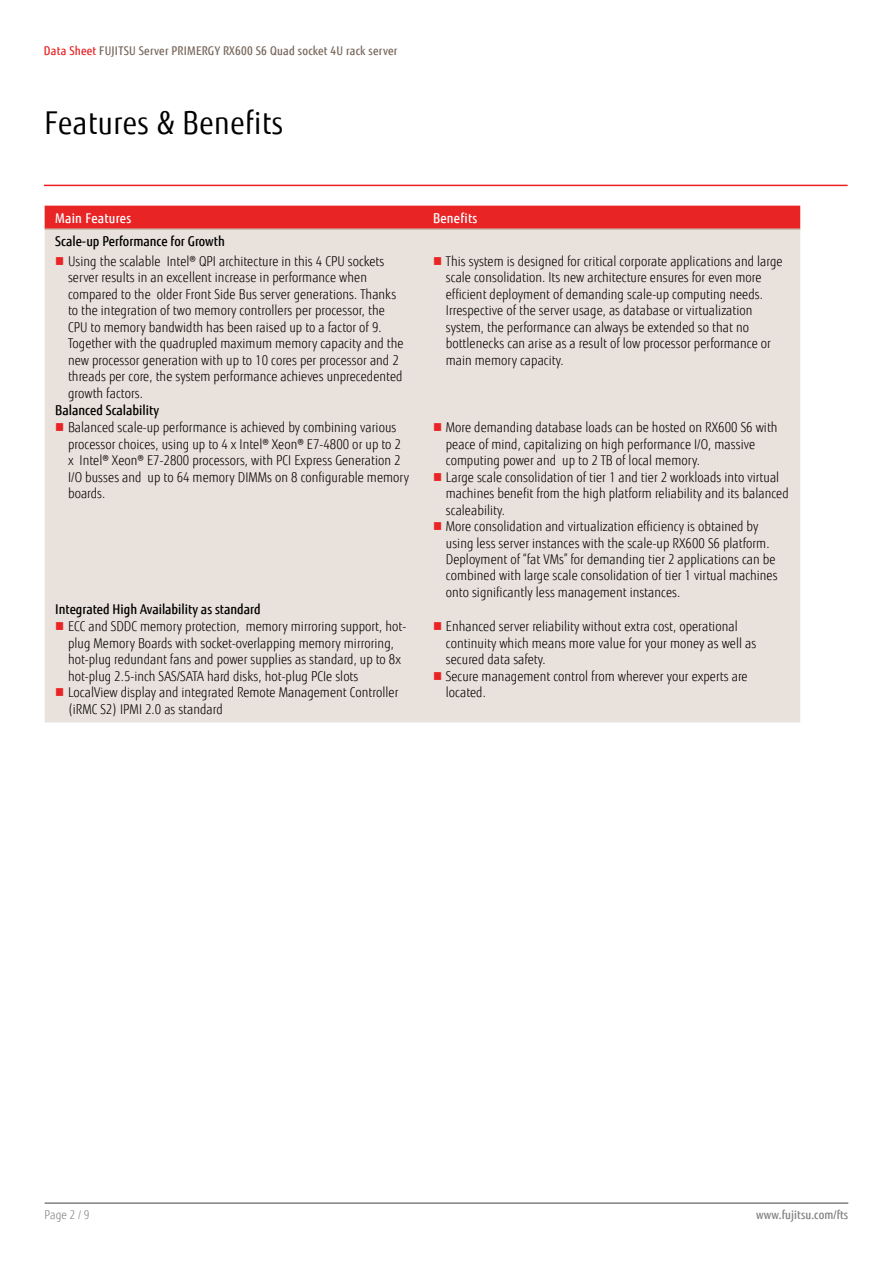
<style>
.page{position:relative;width:893px;height:1263px;background:#fff}
.page>*{position:absolute;margin:0;border:0;box-sizing:border-box;transform-origin:0 0}
.t1{font:31.5px "Fujitsu Sans";letter-spacing:.02em;color:#000;scale:.9 1}
.t2{font:300 13.5px/16.5px "Fujitsu Sans";letter-spacing:.005em;color:#000;scale:.9 1}
.t3{font:500 13.5px "Fujitsu Sans";color:#000;scale:.9 1}
.t4{font:500 13.5px "Fujitsu Sans";letter-spacing:.02em;color:#fff;scale:.9 1}
.t5{font:500 12px "Fujitsu Sans";letter-spacing:.02em;color:#79695e;scale:.9 1}
.t6{font:500 12px "Fujitsu Sans";letter-spacing:.005em;color:#818280;scale:.9 1}
.t7{font:300 12px "Fujitsu Sans";color:#818280;scale:.9 1}
.s1{color:#e92425}
</style>
<div class="page">
<hr style="left:45px;top:1202px;width:803px;height:2px;background:#818280">
<div style="left:45px;top:206px;width:755px;height:22px;background:#e92425"></div>
<div style="left:45px;top:230px;width:755px;height:492px;background:#e9e1db"></div>
<hr style="left:45px;top:228px;width:377px;height:2px;background:#c9bbb0">
<hr style="left:422px;top:228px;width:378px;height:2px;background:#c9bbb0">
<hr style="left:44px;top:185px;width:804px;height:1px;background:#ed1d24">
<svg style="left:56px;top:257px;width:7px;height:8px"></svg>
<svg style="left:434px;top:257px;width:7px;height:8px"></svg>
<svg style="left:56px;top:423px;width:7px;height:8px"></svg>
<svg style="left:434px;top:423px;width:7px;height:8px"></svg>
<svg style="left:434px;top:473px;width:7px;height:7px"></svg>
<svg style="left:434px;top:522px;width:7px;height:8px"></svg>
<svg style="left:56px;top:622px;width:7px;height:8px"></svg>
<svg style="left:56px;top:688px;width:7px;height:8px"></svg>
<svg style="left:434px;top:622px;width:7px;height:8px"></svg>
<svg style="left:434px;top:672px;width:7px;height:8px"></svg>
<p class="t5" style="left:44px;top:43px;width:394px"><span class="s1">Data Sheet</span> FUJITSU Server PRIMERGY RX600 S6 Quad socket 4U rack server</p>
<h1 class="t1" style="left:45px;top:104px;width:267px">Features &amp; Benefits</h1>
<p class="t4" style="left:55px;top:210px;width:86px">Main Features</p>
<p class="t4" style="left:433px;top:210px;width:51px">Benefits</p>
<p class="t3" style="left:55px;top:233px;width:190px">Scale-up Performance for Growth</p>
<p class="t2" style="left:68px;top:253px;width:374px">Using the scalable Intel® QPI architecture in this 4 CPU sockets server results in an excellent increase in performance when compared to the older Front Side Bus server generations. Thanks to the integration of two memory controllers per processor, the CPU to memory bandwidth has been raised up to a factor of 9.<br>Together with the quadrupled maximum memory capacity and the new processor generation with up to 10 cores per processor and 2 threads per core, the system performance achieves unprecedented growth factors.</p>
<p class="t2" style="left:446px;top:253px;width:376px">This system is designed for critical corporate applications and large scale consolidation. Its new architecture ensures for even more efficient deployment of demanding scale-up computing needs.<br>Irrespective of the server usage, as database or virtualization system, the performance can always be extended so that no bottlenecks can arise as a result of low processor performance or main memory capacity.</p>
<p class="t3" style="left:55px;top:402px;width:117px">Balanced Scalability</p>
<p class="t2" style="left:68px;top:419px;width:380px">Balanced scale-up performance is achieved by combining various processor choices, using up to 4 x Intel® Xeon® E7-4800 or up to 2 x Intel® Xeon® E7-2800 processors, with PCI Express Generation 2<br>I/O busses and up to 64 memory DIMMs on 8 configurable memory boards.</p>
<p class="t2" style="left:446px;top:419px;width:382px">More demanding database loads can be hosted on RX600 S6 with peace of mind, capitalizing on high performance I/O, massive computing power and up to 2 TB of local memory.<br>Large scale consolidation of tier 1 and tier 2 workloads into virtual machines benefit from the high platform reliability and its balanced scaleability.<br>More consolidation and virtualization efficiency is obtained by using less server instances with the scale-up RX600 S6 platform.<br>Deployment of “fat VMs” for demanding tier 2 applications can be combined with large scale consolidation of tier 1 virtual machines onto significantly less management instances.</p>
<p class="t3" style="left:55px;top:601px;width:230px">Integrated High Availability as standard</p>
<p class="t2" style="left:68px;top:618px;width:377px">ECC and SDDC memory protection, memory mirroring support, hot&shy;plug Memory Boards with socket-overlapping memory mirroring, hot-plug redundant fans and power supplies as standard, up to 8x hot-plug 2.5-inch SAS/SATA hard disks, hot-plug PCIe slots LocalView display and integrated Remote Management Controller (iRMC S2) IPMI 2.0 as standard</p>
<p class="t2" style="left:446px;top:618px;width:346px">Enhanced server reliability without extra cost, operational continuity which means more value for your money as well as secured data safety.<br>Secure management control from wherever your experts are located.</p>
<p class="t7" style="left:45px;top:1208px;width:51px">Page 2 / 9</p>
<p class="t6" style="left:756px;top:1208px;width:104px">www.fujitsu.com/fts</p>
</div>
